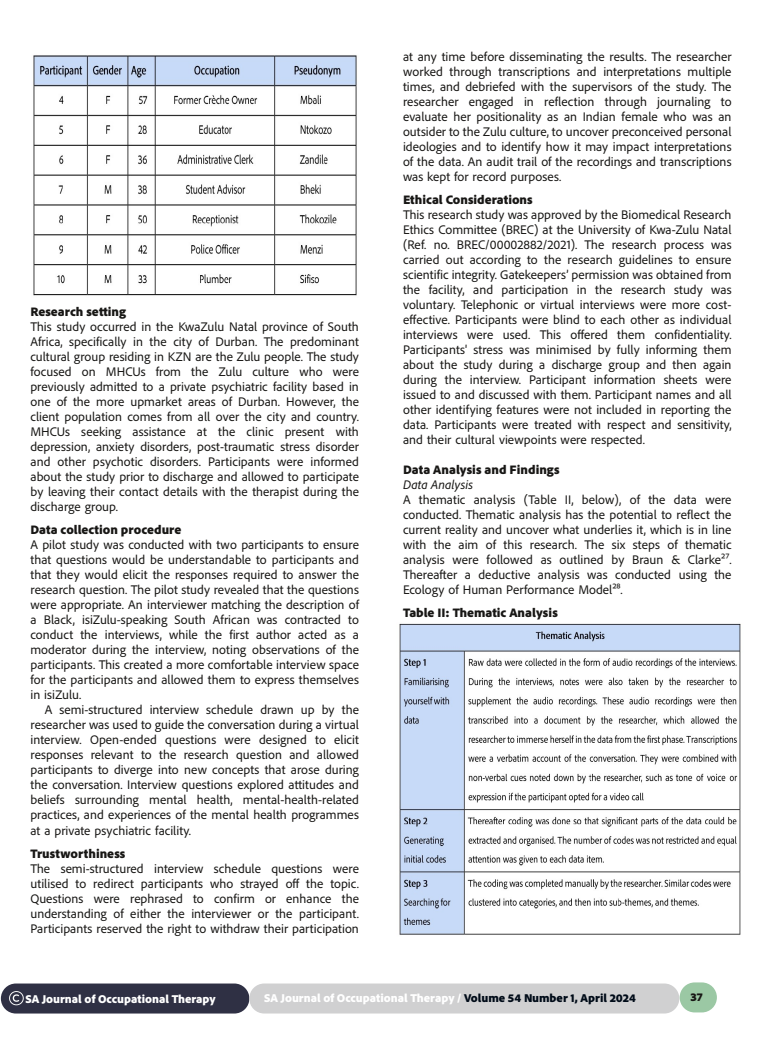
<style>
.page{position:relative;width:766px;height:1049px;background:#fff}
.page>*{position:absolute;margin:0;border:0;box-sizing:border-box;transform-origin:0 0}
.t1{font:13px/15px "Adobe Clean";letter-spacing:.005em;color:#181715;text-align:justify}
.t2{font:900 13px "Adobe Clean";color:#181715}
.t3{font:italic 13px "Adobe Clean";letter-spacing:.01em;color:#181715}
.t4{font:900 12px "Adobe Clean";color:#fff}
.t5{font:900 12px "Adobe Clean";color:#181715}
.s1{color:#000b18}
</style>
<div class="page">
<div style="left:1px;top:983px;width:248px;height:30px;background:#2f3044;border-radius:15px"></div>
<div style="left:249px;top:983px;width:430px;height:30px;background:#d0d0d1;border-radius:15px"></div>
<div style="left:679px;top:982px;width:37px;height:30px;background:#9bc8a4;border-radius:15px"></div>
<img style="left:9px;top:991px;width:15px;height:15px">
<img style="left:33px;top:55px;width:324px;height:241px">
<img style="left:399px;top:623px;width:342px;height:312px">
<p class="t2" style="left:30px;top:303px;width:97px">Research setting</p>
<p class="t1" style="left:30px;top:319px;width:330px">This study occurred in the KwaZulu Natal province of South Africa, specifically in the city of Durban. The predominant cultural group residing in KZN are the Zulu people. The study focused on MHCUs from the Zulu culture who were previously admitted to a private psychiatric facility based in one of the more upmarket areas of Durban. However, the client population comes from all over the city and country.<br>MHCUs seeking assistance at the clinic present with depression, anxiety disorders, post-traumatic stress disorder and other psychotic disorders. Participants were informed about the study prior to discharge and allowed to participate by leaving their contact details with the therapist during the discharge group.</p>
<p class="t2" style="left:30px;top:521px;width:152px">Data collection procedure</p>
<p class="t1" style="left:30px;top:537px;width:330px">A pilot study was conducted with two participants to ensure that questions would be understandable to participants and that they would elicit the responses required to answer the research question. The pilot study revealed that the questions were appropriate. An interviewer matching the description of a Black, isiZulu-speaking South African was contracted to conduct the interviews, while the first author acted as a moderator during the interview, noting observations of the participants. This created a more comfortable interview space for the participants and allowed them to express themselves in isiZulu.</p>
<p class="t1" style="left:30px;top:702px;width:330px;text-indent:14px">A semi-structured interview schedule drawn up by the researcher was used to guide the conversation during a virtual interview. Open-ended questions were designed to elicit responses relevant to the research question and allowed participants to diverge into new concepts that arose during the conversation. Interview questions explored attitudes and beliefs surrounding mental health, mental-health-related practices, and experiences of the mental health programmes at a private psychiatric facility.</p>
<p class="t2" style="left:30px;top:844px;width:96px">Trustworthiness</p>
<p class="t1" style="left:30px;top:860px;width:330px">The semi-structured interview schedule questions were utilised to redirect participants who strayed off the topic.<br>Questions were rephrased to confirm or enhance the understanding of either the interviewer or the participant.<br>Participants reserved the right to withdraw their participation</p>
<p class="t1" style="left:403px;top:48px;width:330px">at any time before disseminating the results. The researcher worked through transcriptions and interpretations multiple times, and debriefed with the supervisors of the study. The researcher engaged in reflection through journaling to evaluate her positionality as an Indian female who was an outsider to the Zulu culture, to uncover preconceived personal ideologies and to identify how it may impact interpretations of the data. An audit trail of the recordings and transcriptions was kept for record purposes.</p>
<p class="t2" style="left:403px;top:191px;width:131px">Ethical Considerations</p>
<p class="t1" style="left:403px;top:206px;width:330px">This research study was approved by the Biomedical Research Ethics Committee (BREC) at the University of Kwa-Zulu Natal (Ref. no. BREC/00002882/2021). The research process was carried out according to the research guidelines to ensure scientific integrity. Gatekeepers’ permission was obtained from the facility, and participation in the research study was voluntary. Telephonic or virtual interviews were more cost&shy;effective. Participants were blind to each other as individual interviews were used. This offered them confidentiality.<br>Participants' stress was minimised by fully informing them about the study during a discharge group and then again during the interview. Participant information sheets were issued to and discussed with them. Participant names and all other identifying features were not included in reporting the data. Participants were treated with respect and sensitivity, and their cultural viewpoints were respected.</p>
<p class="t2" style="left:403px;top:461px;width:158px">Data Analysis and Findings</p>
<p class="t3" style="left:403px;top:476px;width:71px">Data Analysis</p>
<p class="t1" style="left:403px;top:491px;width:330px">A thematic analysis (Table II, below), of the data were conducted. Thematic analysis has the potential to reflect the current reality and uncover what underlies it, which is in line with the aim of this research. The six steps of thematic analysis were followed as outlined by Braun &amp; Clarke2⁷.<br>Thereafter a deductive analysis was conducted using the Ecology of Human Performance Model2⁸.</p>
<p class="t2" style="left:403px;top:604px;width:156px">Table II: Thematic Analysis</p>
<p class="t4" style="left:25px;top:991px;width:192px">SA Journal of Occupational Therapy</p>
<p class="t4" style="left:264px;top:990px;width:373px">SA Journal of Occupational Therapy / <span class="s1">Volume 54 Number 1, April 2024</span></p>
<p class="t5" style="left:690px;top:989px;width:14px">37</p>
</div>
